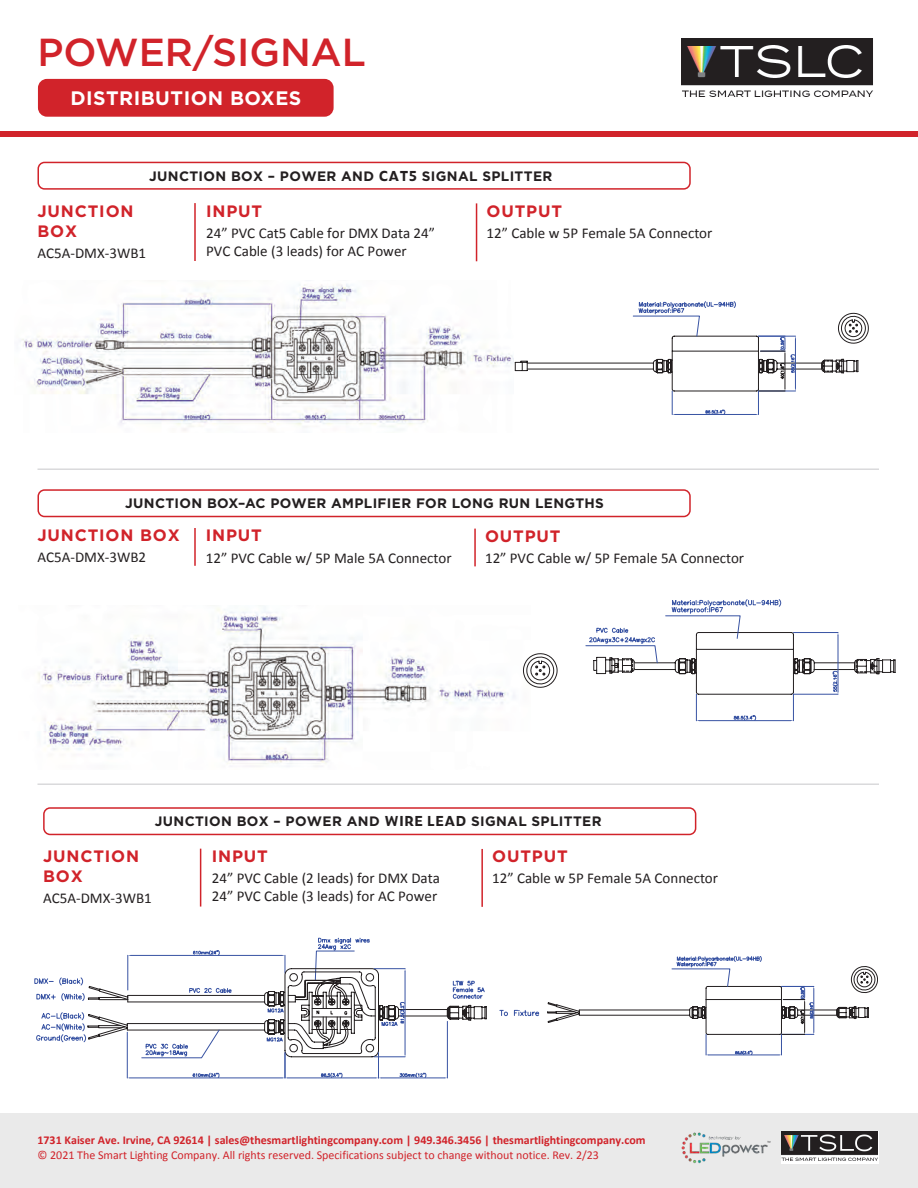
<style>
.page{position:relative;width:918px;height:1188px;background:#fff}
.page>*{position:absolute;margin:0;border:0;box-sizing:border-box;transform-origin:0 0}
.t1{font:500 39px "Gotham";color:#d1232a}
.t2{font:700 19.5px "Gotham";letter-spacing:.025em;color:#fff}
.t3{font:700 16.5px/19.8px "Gotham";letter-spacing:.05em;color:#d1232a}
.t4{font:15px/18px "Calibri";color:#231f20}
.t5{font:700 13.65px "Gotham";letter-spacing:.025em;color:#231f20}
.t6{font:700 12px "Calibri";color:#d1232a}
.t7{font:12px "Calibri";color:#d1232a}
.s1{font-family:"Zeitung Pro"}
</style>
<div class="page">
<div style="left:0;top:1113px;width:918px;height:75px;background:#eaeaea"></div>
<img style="left:782px;top:1132px;width:96px;height:32px">
<img style="left:681px;top:1132px;width:90px;height:32px">
<div style="left:0;top:131px;width:918px;height:6px;background:#d1232a"></div>
<div style="left:38px;top:79px;width:296px;height:38px;background:#d1232a;border-radius:9px"></div>
<img style="left:681px;top:39px;width:192px;height:58px">
<div style="left:37px;top:162px;width:654px;height:28px;border:2px solid #d1232a;border-radius:6px"></div>
<hr style="left:194px;top:203px;width:2px;height:58px;background:#d1232a">
<div style="left:37px;top:489px;width:654px;height:28px;border:2px solid #d1232a;border-radius:6px"></div>
<hr style="left:38px;top:469px;width:841px;height:1px;background:#c7c8ca">
<hr style="left:476px;top:203px;width:1px;height:58px;background:#d1232a">
<hr style="left:194px;top:528px;width:2px;height:38px;background:#d1232a">
<hr style="left:474px;top:529px;width:2px;height:37px;background:#d1232a">
<img style="left:21px;top:284px;width:407px;height:147px">
<svg style="left:388px;top:284px;width:481px;height:131px"></svg>
<img style="left:38px;top:606px;width:485px;height:161px">
<svg style="left:523px;top:599px;width:372px;height:122px"></svg>
<div style="left:43px;top:807px;width:653px;height:28px;border:2px solid #d1232a;border-radius:6px"></div>
<hr style="left:200px;top:849px;width:1px;height:58px;background:#d1232a">
<hr style="left:481px;top:849px;width:2px;height:58px;background:#d1232a">
<hr style="left:38px;top:784px;width:841px;height:1px;background:#c7c8ca">
<hr style="left:288px;top:1078px;width:88px;height:1px;background:#3853a3">
<svg style="left:34px;top:937px;width:506px;height:141px"></svg>
<svg style="left:547px;top:956px;width:331px;height:100px"></svg>
<p class="t1" style="left:38px;top:26px;width:330px">POWER/SIGNAL</p>
<p class="t2" style="left:71px;top:85px;width:232px">DISTRIBUTION BOXES</p>
<p class="t5" style="left:149px;top:167px;width:405px">JUNCTION BOX – POWER AND <span class="s1">CAT5</span> SIGNAL SPLITTER</p>
<p class="t3" style="left:38px;top:201px;width:98px">JUNCTION<br>BOX</p>
<p class="t4" style="left:38px;top:243px;width:110px">AC5A-DMX-3WB1</p>
<p class="t3" style="left:206px;top:201px;width:58px">INPUT</p>
<p class="t4" style="left:206px;top:223px;width:230px">24” PVC Cat5 Cable for DMX Data 24”<br>PVC Cable (3 leads) for AC Power</p>
<p class="t3" style="left:487px;top:201px;width:77px">OUTPUT</p>
<p class="t4" style="left:487px;top:223px;width:227px">12” Cable w 5P Female 5A Connector</p>
<p class="t5" style="left:125px;top:494px;width:480px">JUNCTION BOX–AC POWER AMPLIFIER FOR LONG RUN LENGTHS</p>
<p class="t3" style="left:37px;top:526px;width:144px">JUNCTION BOX</p>
<p class="t4" style="left:37px;top:548px;width:110px">AC5A-DMX-3WB2</p>
<p class="t3" style="left:206px;top:526px;width:58px">INPUT</p>
<p class="t4" style="left:206px;top:548px;width:247px">12” PVC Cable w/ 5P Male 5A Connector</p>
<p class="t3" style="left:485px;top:526px;width:77px">OUTPUT</p>
<p class="t4" style="left:485px;top:548px;width:261px">12” PVC Cable w/ 5P Female 5A Connector</p>
<p class="t5" style="left:155px;top:812px;width:448px">JUNCTION BOX – POWER AND <span class="s1">WIRE LEAD</span> SIGNAL SPLITTER</p>
<p class="t3" style="left:43px;top:847px;width:98px">JUNCTION<br>BOX</p>
<p class="t4" style="left:43px;top:889px;width:110px">AC5A-DMX-3WB1</p>
<p class="t3" style="left:212px;top:846px;width:58px">INPUT</p>
<p class="t4" style="left:212px;top:869px;width:230px">24” PVC Cable (2 leads) for DMX Data<br>24” PVC Cable (3 leads) for AC Power</p>
<p class="t3" style="left:492px;top:847px;width:77px">OUTPUT</p>
<p class="t4" style="left:492px;top:869px;width:227px">12” Cable w 5P Female 5A Connector</p>
<p class="t6" style="left:37px;top:1132px;width:610px">1731 Kaiser Ave. Irvine, CA 92614 | sales@thesmartlightingcompany.com | 949.346.3456 | thesmartlightingcompany.com</p>
<p class="t7" style="left:37px;top:1147px;width:563px">© 2021 The Smart Lighting Company. All rights reserved. Specifications subject to change without notice. Rev. 2/23</p>
</div>
